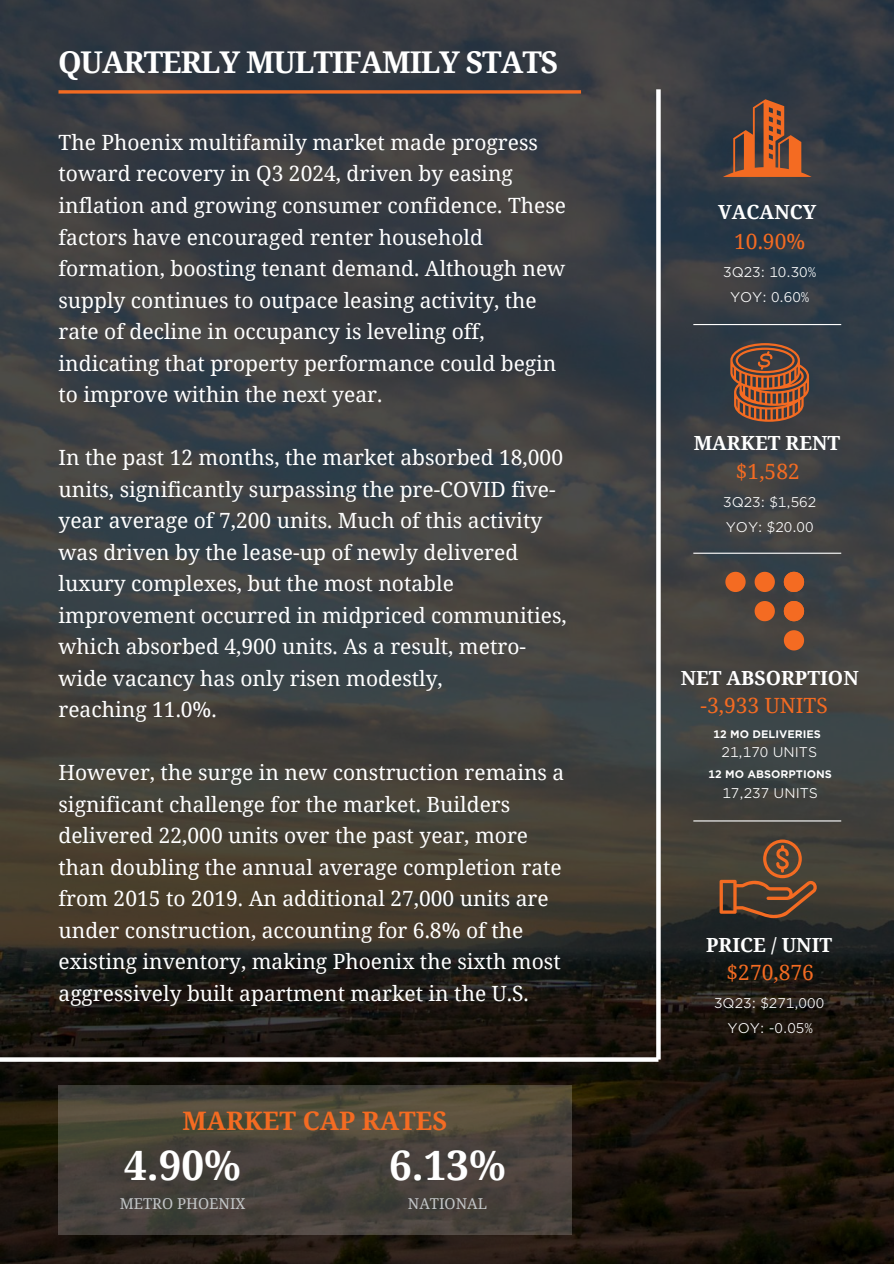
<style>
.page{position:relative;width:894px;height:1264px;background:#fff}
.page>*{position:absolute;margin:0;border:0;box-sizing:border-box;transform-origin:0 0}
.t1{font:700 40.5px "Noto Serif";color:#fff}
.t2{font:700 30px "Noto Serif";letter-spacing:-.035em;color:#fff}
.t3{font:700 25.5px "Noto Serif";color:#f46b22}
.t4{font:21px/31.5px "Noto Serif";color:#fff}
.t5{font:21px "Noto Serif";color:#f46b22}
.t6{font:700 19.5px "Noto Serif";color:#fff}
.t7{font:15px "Noto Serif";color:#c3c6c8}
.t8{font:13.5px/25.5px "Gotham Office";color:#fff;text-align:center}
.t9{font:700 10.5px "Gotham Office";color:#fff}
</style>
<div class="page">
<img style="left:0;top:0;width:893px;height:1263px">
<svg style="left:656px;top:89px;width:4px;height:970px"></svg>
<svg style="left:58px;top:90px;width:523px;height:4px"></svg>
<hr style="left:693px;top:324px;width:148px;height:1px;background:#fff">
<hr style="left:693px;top:552px;width:148px;height:2px;background:#fff">
<hr style="left:693px;top:820px;width:148px;height:1px;background:#fff">
<img style="left:58px;top:1085px;width:513px;height:149px">
<svg style="left:0;top:1057px;width:658px;height:4px"></svg>
<svg style="left:719px;top:839px;width:98px;height:79px"></svg>
<svg style="left:725px;top:572px;width:20px;height:20px"></svg>
<svg style="left:783px;top:572px;width:20px;height:20px"></svg>
<svg style="left:754px;top:572px;width:20px;height:20px"></svg>
<svg style="left:783px;top:601px;width:20px;height:20px"></svg>
<svg style="left:783px;top:630px;width:20px;height:20px"></svg>
<svg style="left:754px;top:601px;width:20px;height:20px"></svg>
<svg style="left:730px;top:343px;width:78px;height:79px"></svg>
<svg style="left:722px;top:99px;width:89px;height:78px"></svg>
<h2 class="t2" style="left:58px;top:41px;width:501px">QUARTERLY MULTIFAMILY STATS</h2>
<p class="t4" style="left:58px;top:126px;width:509px">The Phoenix multifamily market made progress toward recovery in Q3 2024, driven by easing inflation and growing consumer confidence. These factors have encouraged renter household formation, boosting tenant demand. Although new supply continues to outpace leasing activity, the rate of decline in occupancy is leveling off, indicating that property performance could begin to improve within the next year.</p>
<p class="t4" style="left:58px;top:441px;width:509px">In the past 12 months, the market absorbed 18,000 units, significantly surpassing the pre-COVID five&shy;year average of 7,200 units. Much of this activity was driven by the lease-up of newly delivered luxury complexes, but the most notable improvement occurred in midpriced communities, which absorbed 4,900 units. As a result, metro&shy;wide vacancy has only risen modestly,<br>reaching 11.0%.</p>
<p class="t4" style="left:58px;top:756px;width:507px">However, the surge in new construction remains a significant challenge for the market. Builders delivered 22,000 units over the past year, more than doubling the annual average completion rate from 2015 to 2019. An additional 27,000 units are under construction, accounting for 6.8% of the existing inventory, making Phoenix the sixth most aggressively built apartment market in the U.S.</p>
<p class="t3" style="left:182px;top:1102px;width:266px">MARKET CAP RATES</p>
<h1 class="t1" style="left:124px;top:1136px;width:118px">4.90%</h1>
<h1 class="t1" style="left:389px;top:1136px;width:118px">6.13%</h1>
<p class="t7" style="left:120px;top:1192px;width:127px">METRO PHOENIX</p>
<p class="t7" style="left:408px;top:1192px;width:81px">NATIONAL</p>
<p class="t6" style="left:718px;top:199px;width:99px">VACANCY</p>
<p class="t5" style="left:734px;top:226px;width:72px">10.90%</p>
<p class="t8" style="left:723px;top:259px;width:94px">3Q23: 10.30%<br>YOY: 0.60%</p>
<p class="t6" style="left:693px;top:429px;width:148px">MARKET RENT</p>
<p class="t5" style="left:735px;top:456px;width:65px">$1,582</p>
<p class="t8" style="left:723px;top:489px;width:94px;text-align:left">3Q23: $1,562<br>YOY: $20.00</p>
<p class="t6" style="left:680px;top:663px;width:179px">NET ABSORPTION</p>
<p class="t5" style="left:700px;top:690px;width:129px">-3,933 UNITS</p>
<p class="t8" style="left:721px;top:739px;width:97px">21,170 UNITS</p>
<p class="t8" style="left:722px;top:780px;width:97px">17,237 UNITS</p>
<p class="t9" style="left:713px;top:728px;width:109px">12 MO DELIVERIES</p>
<p class="t9" style="left:708px;top:768px;width:125px">12 MO ABSORPTIONS</p>
<p class="t6" style="left:706px;top:931px;width:127px">PRICE / UNIT</p>
<p class="t5" style="left:726px;top:957px;width:89px">$270,876</p>
<p class="t8" style="left:714px;top:990px;width:111px">3Q23: $271,000<br>YOY: -0.05%</p>
</div>
